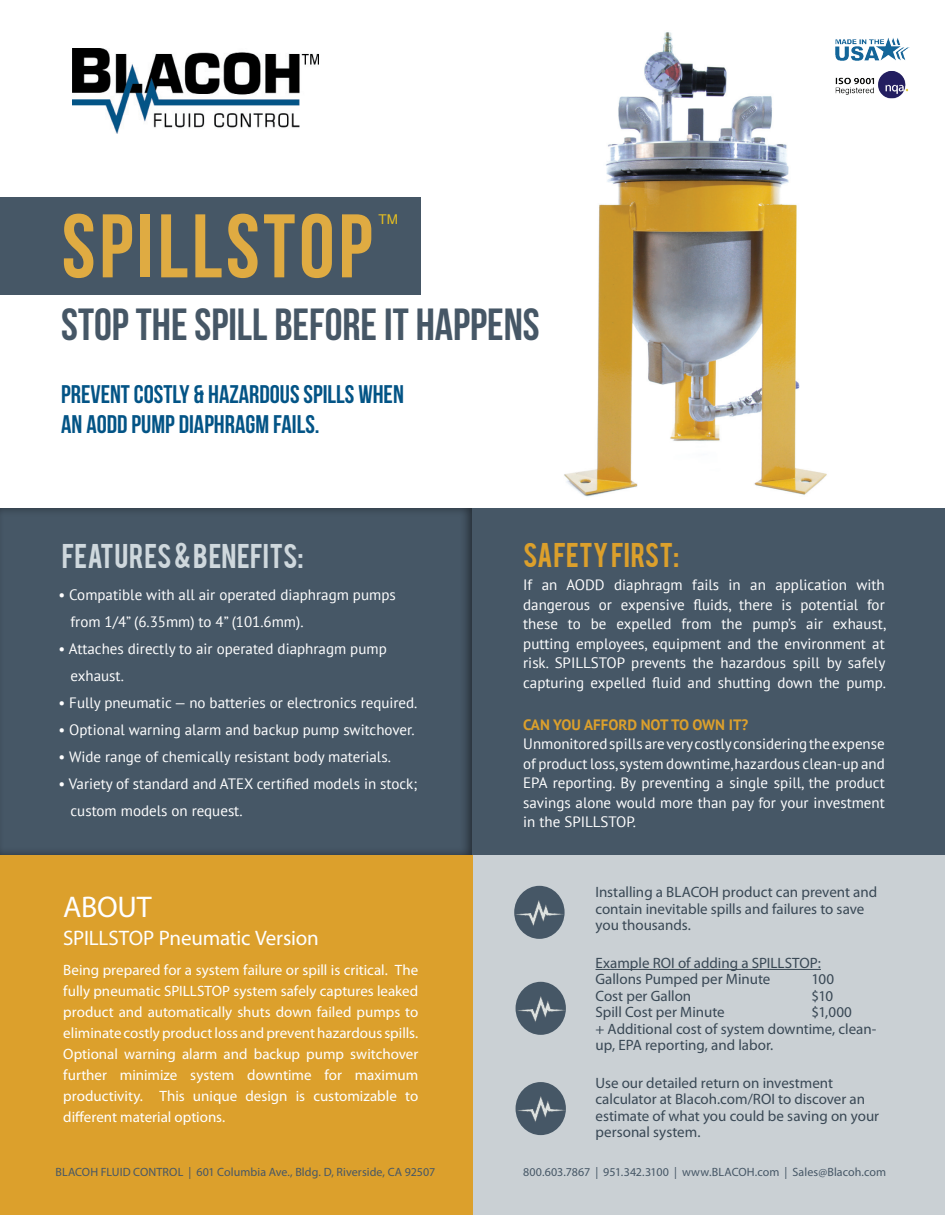
<style>
.page{position:relative;width:945px;height:1215px;background:#fff}
.page>*{position:absolute;margin:0;border:0;box-sizing:border-box;transform-origin:0 0}
.t1{font:90px "Bebas Neue";letter-spacing:.04em;color:#dfab42}
.t2{font:45px "Bebas Neue";color:#465766}
.t3{font:30px "Myriad Pro";letter-spacing:-.01em;color:#fff}
.t4{font:27px "Bebas";color:#cfd8dd}
.t5{font:27px "Bebas";color:#dca02c}
.t6{font:25.5px/30px "Bebas Neue";color:#035486}
.t7{font:21px "Myriad Pro";letter-spacing:-.01em;color:#fff}
.t8{font:15px/19.5px "PT Sans";color:#fff}
.t9{font:15px/16.5px "Myriad Pro";color:#394855}
.t10{font:15px/21px "Myriad Pro";color:#fff;text-align:justify}
.t11{font:700 15px "PT Sans";color:#dca02c}
.t12{font:13.5px "Helvetica";color:#e4bd21}
.t13{font:12px "Myriad Pro";letter-spacing:.01em;color:#465766}
</style>
<div class="page">
<div style="left:472px;top:854px;width:473px;height:361px;background:#cad0d4"></div>
<div style="left:0;top:854px;width:472px;height:361px;background:#dca02c"></div>
<div style="left:0;top:507px;width:472px;height:348px;background:#465766"></div>
<div style="left:472px;top:509px;width:473px;height:346px;background:#465766"></div>
<div style="left:0;top:197px;width:420px;height:97px;background:#465766"></div>
<img style="left:73px;top:48px;width:246px;height:85px">
<img style="left:564px;top:32px;width:263px;height:465px">
<hr style="left:596px;top:969px;width:225px;height:1px;background:#394855">
<div style="left:516px;top:982px;width:50px;height:53px;background:#465766;border-radius:50%"></div>
<img style="left:515px;top:991px;width:51px;height:35px">
<div style="left:514px;top:886px;width:51px;height:53px;background:#465766;border-radius:50%"></div>
<img style="left:514px;top:895px;width:51px;height:35px">
<div style="left:516px;top:1082px;width:50px;height:53px;background:#465766;border-radius:50%"></div>
<img style="left:515px;top:1091px;width:51px;height:35px">
<img style="left:835px;top:38px;width:74px;height:23px">
<img style="left:835px;top:71px;width:74px;height:28px">
<h1 class="t1" style="left:62px;top:197px;width:312px">SPILLSTOP</h1>
<p class="t12" style="left:378px;top:209px;width:21px">TM</p>
<h2 class="t2" style="left:61px;top:300px;width:480px">STOP THE SPILL BEFORE IT HAPPENS</h2>
<h3 class="t6" style="left:61px;top:379px;width:344px">PREVENT COSTLY &amp; HAZARDOUS SPILLS WHEN<br>AN AODD PUMP DIAPHRAGM FAILS.</h3>
<h3 class="t4" style="left:62px;top:536px;width:243px">FEATURES &amp; BENEFITS:</h3>
<h3 class="t5" style="left:523px;top:535px;width:158px">SAFETY FIRST:</h3>
<p class="t8" style="left:71px;top:581px;width:327px;line-height:27px;text-indent:-12px">• Compatible with all air operated diaphragm pumps from 1/4” (6.35mm) to 4” (101.6mm).</p>
<p class="t8" style="left:71px;top:635px;width:318px;line-height:27px;text-indent:-12px">• Attaches directly to air operated diaphragm pump exhaust.</p>
<p class="t8" style="left:58px;top:693px;width:360px">• Fully pneumatic — no batteries or electronics required.</p>
<p class="t8" style="left:58px;top:720px;width:358px">• Optional warning alarm and backup pump switchover.</p>
<p class="t8" style="left:58px;top:747px;width:334px">• Wide range of chemically resistant body materials.</p>
<p class="t8" style="left:71px;top:770px;width:348px;line-height:27px;text-indent:-12px">• Variety of standard and ATEX certified models in stock; custom models on request.</p>
<p class="t8" style="left:523px;top:575px;width:364px;text-align:justify">If an AODD diaphragm fails in an application with dangerous or expensive fluids, there is potential for these to be expelled from the pump’s air exhaust, putting employees, equipment and the environment at risk. SPILLSTOP prevents the hazardous spill by safely capturing expelled fluid and shutting down the pump.</p>
<p class="t11" style="left:523px;top:714px;width:227px">CAN YOU AFFORD NOT TO OWN IT?</p>
<p class="t8" style="left:523px;top:734px;width:363px;text-align:justify">Unmonitored spills are very costly considering the expense of product loss, system downtime, hazardous clean-up and EPA reporting. By preventing a single spill, the product savings alone would more than pay for your investment in the SPILLSTOP.</p>
<p class="t9" style="left:596px;top:884px;width:283px">Installing a BLACOH product can prevent and contain inevitable spills and failures to save you thousands.</p>
<h3 class="t3" style="left:63px;top:889px;width:90px">ABOUT</h3>
<h3 class="t7" style="left:63px;top:925px;width:257px">SPILLSTOP Pneumatic Version</h3>
<p class="t10" style="left:63px;top:959px;width:357px">Being prepared for a system failure or spill is critical. The fully pneumatic SPILLSTOP system safely captures leaked product and automatically shuts down failed pumps to eliminate costly product loss and prevent hazardous spills.<br>Optional warning alarm and backup pump switchover further minimize system downtime for maximum productivity. This unique design is customizable to different material options.</p>
<p class="t9" style="left:596px;top:954px;width:227px">Example ROI of adding a SPILLSTOP:<br>Gallons Pumped per Minute</p>
<p class="t9" style="left:812px;top:971px;width:24px">100</p>
<p class="t9" style="left:596px;top:987px;width:97px">Cost per Gallon</p>
<p class="t9" style="left:812px;top:987px;width:23px">$10</p>
<p class="t9" style="left:596px;top:1004px;width:131px">Spill Cost per Minute</p>
<p class="t9" style="left:596px;top:1004px;width:283px;text-indent:216px">$1,000<br>+ Additional cost of system downtime, clean&shy;up, EPA reporting, and labor.</p>
<p class="t9" style="left:596px;top:1074px;width:285px">Use our detailed return on investment calculator at Blacoh.com/ROI to discover an estimate of what you could be saving on your personal system.</p>
<p class="t13" style="left:55px;top:1165px;width:381px">BLACOH FLUID CONTROL | 601 Columbia Ave., Bldg. D, Riverside, CA 92507</p>
<p class="t13" style="left:523px;top:1165px;width:365px">800.603.7867 | 951.342.3100 | www.BLACOH.com | Sales@Blacoh.com</p>
</div>
